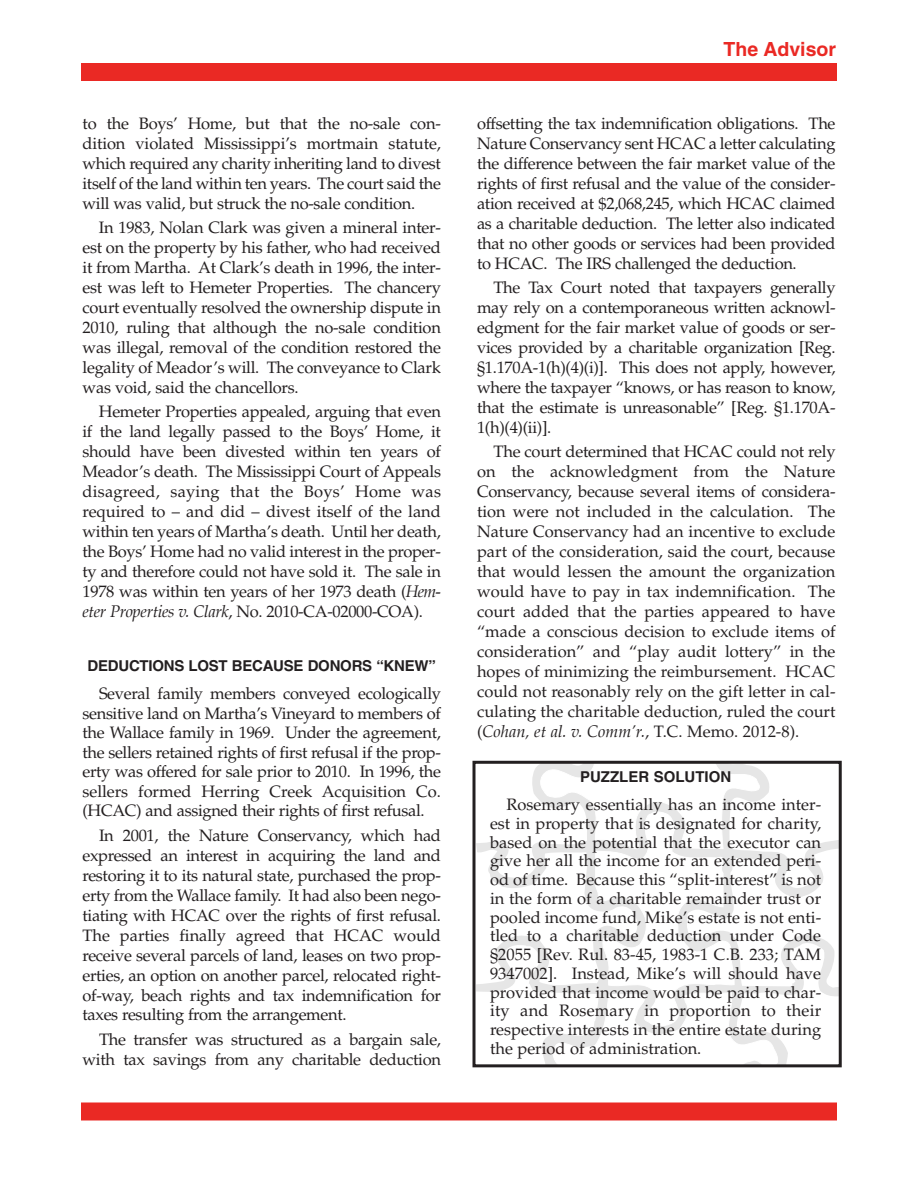
<style>
.page{position:relative;width:918px;height:1188px;background:#fff}
.page>*{position:absolute;margin:0;border:0;box-sizing:border-box;transform-origin:0 0}
.t1{font:700 19.5px "Helvetica";color:#ea2924}
.t2{font:16.5px/20px "Palatino";letter-spacing:-.02em;color:#231f20;text-align:justify}
.t3{font:700 15px "Helvetica";letter-spacing:-.015em;color:#231f20}
.s1{font-style:italic}
</style>
<div class="page">
<div style="left:81px;top:63px;width:756px;height:18px;background:#ea2924"></div>
<div style="left:81px;top:1102px;width:756px;height:18px;background:#ea2924"></div>
<svg style="left:476px;top:765px;width:362px;height:298px"></svg>
<svg style="left:539px;top:765px;width:240px;height:298px"></svg>
<div style="left:472px;top:761px;width:370px;height:306px;border:3px solid #231f20"></div>
<p class="t2" style="left:82px;top:116px;width:360px">to the Boys’ Home, but that the no-sale con&shy;dition violated Mississippi’s mortmain statute, which required any charity inheriting land to divest itself of the land within ten years. The court said the will was valid, but struck the no-sale condition.</p>
<p class="t2" style="left:82px;top:220px;width:360px;text-indent:17px">In 1983, Nolan Clark was given a mineral inter&shy;est on the property by his father, who had received it from Martha. At Clark’s death in 1996, the inter&shy;est was left to Hemeter Properties. The chancery court eventually resolved the ownership dispute in 2010, ruling that although the no-sale condition was illegal, removal of the condition restored the legality of Meador’s will. The conveyance to Clark was void, said the chancellors.</p>
<p class="t2" style="left:82px;top:404px;width:360px;text-indent:17px">Hemeter Properties appealed, arguing that even if the land legally passed to the Boys’ Home, it should have been divested within ten years of Meador’s death. The Mississippi Court of Appeals disagreed, saying that the Boys’ Home was required to – and did – divest itself of the land within ten years of Martha’s death. Until her death, the Boys’ Home had no valid interest in the proper&shy;ty and therefore could not have sold it. The sale in 1978 was within ten years of her 1973 death (<span class="s1">Hem&shy;eter Properties v. Clark</span>, No. 2010-CA-02000-COA).</p>
<p class="t3" style="left:88px;top:660px;width:350px">DEDUCTIONS LOST BECAUSE DONORS “KNEW”</p>
<p class="t2" style="left:82px;top:686px;width:360px;line-height:19.5px;text-indent:17px">Several family members conveyed ecologically sensitive land on Martha’s Vineyard to members of the Wallace family in 1969. Under the agreement, the sellers retained rights of first refusal if the prop&shy;erty was offered for sale prior to 2010. In 1996, the sellers formed Herring Creek Acquisition Co. (HCAC) and assigned their rights of first refusal.</p>
<p class="t2" style="left:83px;top:827px;width:360px;text-indent:16px">In 2001, the Nature Conservancy, which had expressed an interest in acquiring the land and restoring it to its natural state, purchased the prop&shy;erty from the Wallace family. It had also been nego&shy;tiating with HCAC over the rights of first refusal.<br>The parties finally agreed that HCAC would receive several parcels of land, leases on two prop&shy;erties, an option on another parcel, relocated right&shy;of-way, beach rights and tax indemnification for taxes resulting from the arrangement.</p>
<p class="t2" style="left:83px;top:1031px;width:360px;text-align:right">The transfer was structured as a bargain sale, with tax savings from any charitable deduction</p>
<p class="t1" style="left:724px;top:42px;width:114px">The Advisor</p>
<p class="t2" style="left:477px;top:116px;width:360px">offsetting the tax indemnification obligations. The Nature Conservancy sent HCAC a letter calculating the difference between the fair market value of the rights of first refusal and the value of the consider&shy;ation received at $2,068,245, which HCAC claimed as a charitable deduction. The letter also indicated that no other goods or services had been provided to HCAC. The IRS challenged the deduction.</p>
<p class="t2" style="left:477px;top:280px;width:360px;text-indent:17px">The Tax Court noted that taxpayers generally may rely on a contemporaneous written acknowl&shy;edgment for the fair market value of goods or ser&shy;vices provided by a charitable organization [Reg. §1.170A-1(h)(4)(i)]. This does not apply, however, where the taxpayer “knows, or has reason to know, that the estimate is unreasonable” [Reg. §1.170A-1(h)(4)(ii)].</p>
<p class="t2" style="left:477px;top:444px;width:360px;text-indent:17px">The court determined that HCAC could not rely on the acknowledgment from the Nature Conservancy, because several items of considera&shy;tion were not included in the calculation. The Nature Conservancy had an incentive to exclude part of the consideration, said the court, because that would lessen the amount the organization would have to pay in tax indemnification. The court added that the parties appeared to have “made a conscious decision to exclude items of consideration” and “play audit lottery” in the hopes of minimizing the reimbursement. HCAC could not reasonably rely on the gift letter in cal&shy;culating the charitable deduction, ruled the court (<span class="s1">Cohan, et al. v. Comm’r.</span>, T.C. Memo. 2012-8).</p>
<p class="t3" style="left:580px;top:772px;width:153px">PUZZLER SOLUTION</p>
<p class="t2" style="left:490px;top:797px;width:333px;line-height:18.8px;text-indent:17px">Rosemary essentially has an income inter&shy;est in property that is designated for charity, based on the potential that the executor can give her all the income for an extended peri&shy;od of time. Because this “split-interest” is not in the form of a charitable remainder trust or pooled income fund, Mike’s estate is not enti&shy;tled to a charitable deduction under Code §2055 [Rev. Rul. 83-45, 1983-1 C.B. 233; TAM 9347002]. Instead, Mike’s will should have provided that income would be paid to char&shy;ity and Rosemary in proportion to their respective interests in the entire estate during the period of administration.</p>
</div>
